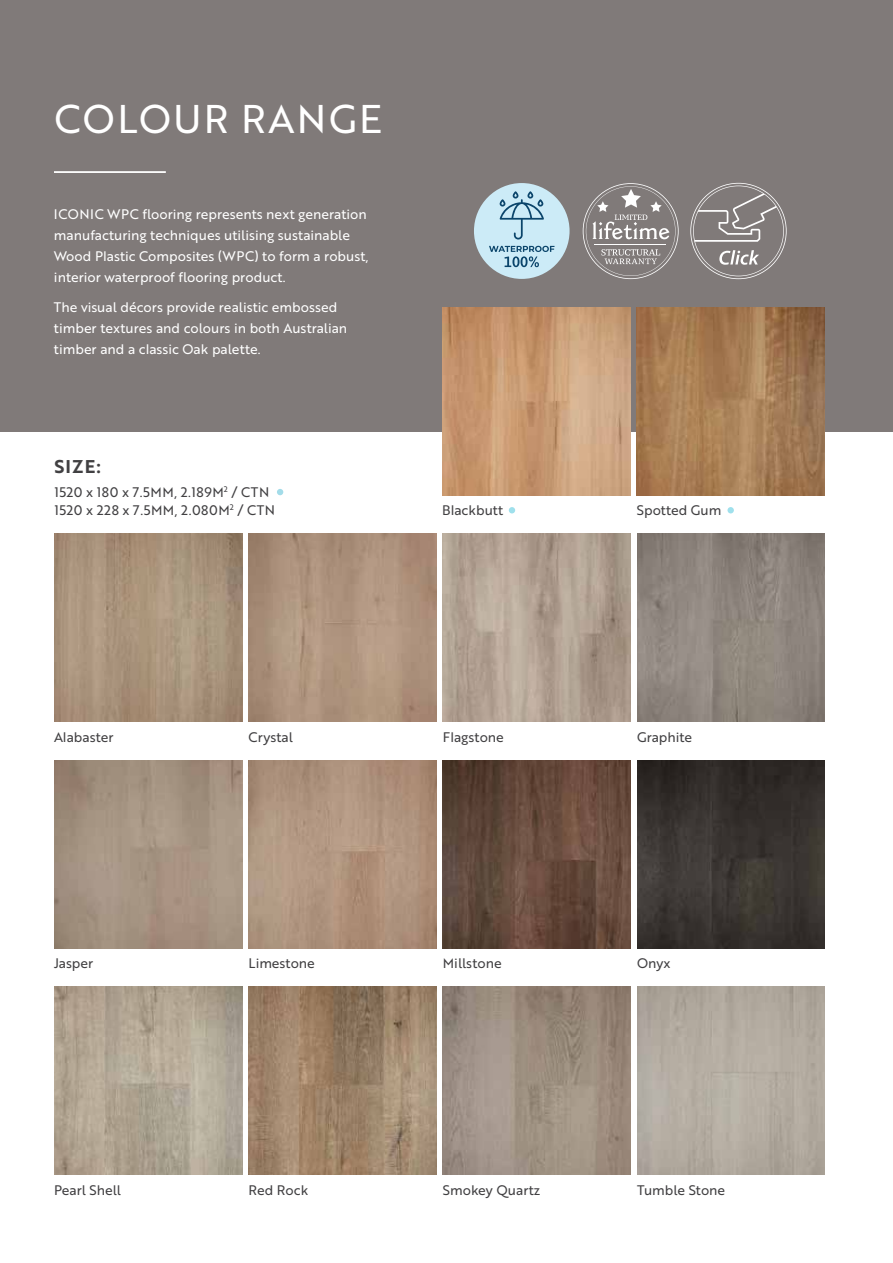
<style>
.page{position:relative;width:893px;height:1263px;background:#fff}
.page>*{position:absolute;margin:0;border:0;box-sizing:border-box;transform-origin:0 0}
.t1{font:39px "Brother 1816 Regular";letter-spacing:.065em;color:#fff}
.t2{font:18px "Brother 1816 Bold";color:#414042}
.t3{font:13.5px/21px "Brother 1816 Regular";color:#fff}
.t4{font:13.5px "Brother 1816 Regular";color:#414042}
.t5{font:13.5px/18px "Brother 1816 Regular";letter-spacing:.04em;color:#414042}
</style>
<div class="page">
<div style="left:0;top:0;width:893px;height:432px;background:#807a79"></div>
<hr style="left:54px;top:171px;width:112px;height:2px;background:#fff">
<img style="left:54px;top:534px;width:188px;height:188px">
<img style="left:443px;top:307px;width:187px;height:188px">
<img style="left:54px;top:760px;width:188px;height:188px">
<img style="left:54px;top:987px;width:188px;height:187px">
<img style="left:443px;top:534px;width:188px;height:188px">
<img style="left:443px;top:760px;width:188px;height:188px">
<img style="left:443px;top:987px;width:188px;height:187px">
<img style="left:249px;top:534px;width:187px;height:188px">
<img style="left:637px;top:307px;width:188px;height:188px">
<img style="left:249px;top:760px;width:187px;height:188px">
<img style="left:249px;top:987px;width:187px;height:187px">
<img style="left:637px;top:534px;width:188px;height:188px">
<img style="left:637px;top:760px;width:188px;height:188px">
<img style="left:637px;top:987px;width:188px;height:187px">
<svg style="left:690px;top:183px;width:97px;height:96px"></svg>
<svg style="left:583px;top:183px;width:96px;height:96px"></svg>
<hr style="left:594px;top:244px;width:72px;height:1px;background:#fff">
<div style="left:474px;top:183px;width:96px;height:96px;background:#ccebf7;border-radius:50%"></div>
<svg style="left:499px;top:191px;width:45px;height:49px"></svg>
<svg style="left:489px;top:246px;width:65px;height:21px"></svg>
<svg style="left:277px;top:489px;width:6px;height:6px"></svg>
<svg style="left:509px;top:507px;width:6px;height:6px"></svg>
<div style="left:727px;top:507px;width:7px;height:6px;background:#9fe0ec;border-radius:50%"></div>
<h1 class="t1" style="left:54px;top:90px;width:329px">COLOUR RANGE</h1>
<p class="t3" style="left:54px;top:203px;width:316px">ICONIC WPC flooring represents next generation manufacturing techniques utilising sustainable Wood Plastic Composites (WPC) to form a robust, interior waterproof flooring product.</p>
<p class="t3" style="left:54px;top:296px;width:295px">The visual décors provide realistic embossed timber textures and colours in both Australian timber and a classic Oak palette.</p>
<h2 class="t2" style="left:54px;top:453px;width:48px">SIZE:</h2>
<p class="t5" style="left:54px;top:482px;width:222px">1520 x 180 x 7.5MM, 2.189M<sup>2</sup> / CTN<br>1520 x 228 x 7.5MM, 2.080M<sup>2</sup> / CTN</p>
<p class="t4" style="left:442px;top:500px;width:62px">Blackbutt</p>
<p class="t4" style="left:54px;top:727px;width:61px">Alabaster</p>
<p class="t4" style="left:249px;top:727px;width:46px">Crystal</p>
<p class="t4" style="left:443px;top:727px;width:62px">Flagstone</p>
<p class="t4" style="left:54px;top:953px;width:41px">Jasper</p>
<p class="t4" style="left:249px;top:953px;width:68px">Limestone</p>
<p class="t4" style="left:443px;top:953px;width:60px">Millstone</p>
<p class="t4" style="left:54px;top:1180px;width:69px">Pearl Shell</p>
<p class="t4" style="left:249px;top:1180px;width:61px">Red Rock</p>
<p class="t4" style="left:443px;top:1180px;width:99px">Smokey Quartz</p>
<p class="t4" style="left:637px;top:500px;width:86px">Spotted Gum</p>
<p class="t4" style="left:637px;top:727px;width:57px">Graphite</p>
<p class="t4" style="left:637px;top:953px;width:35px">Onyx</p>
<p class="t4" style="left:637px;top:1180px;width:90px">Tumble Stone</p>
</div>
